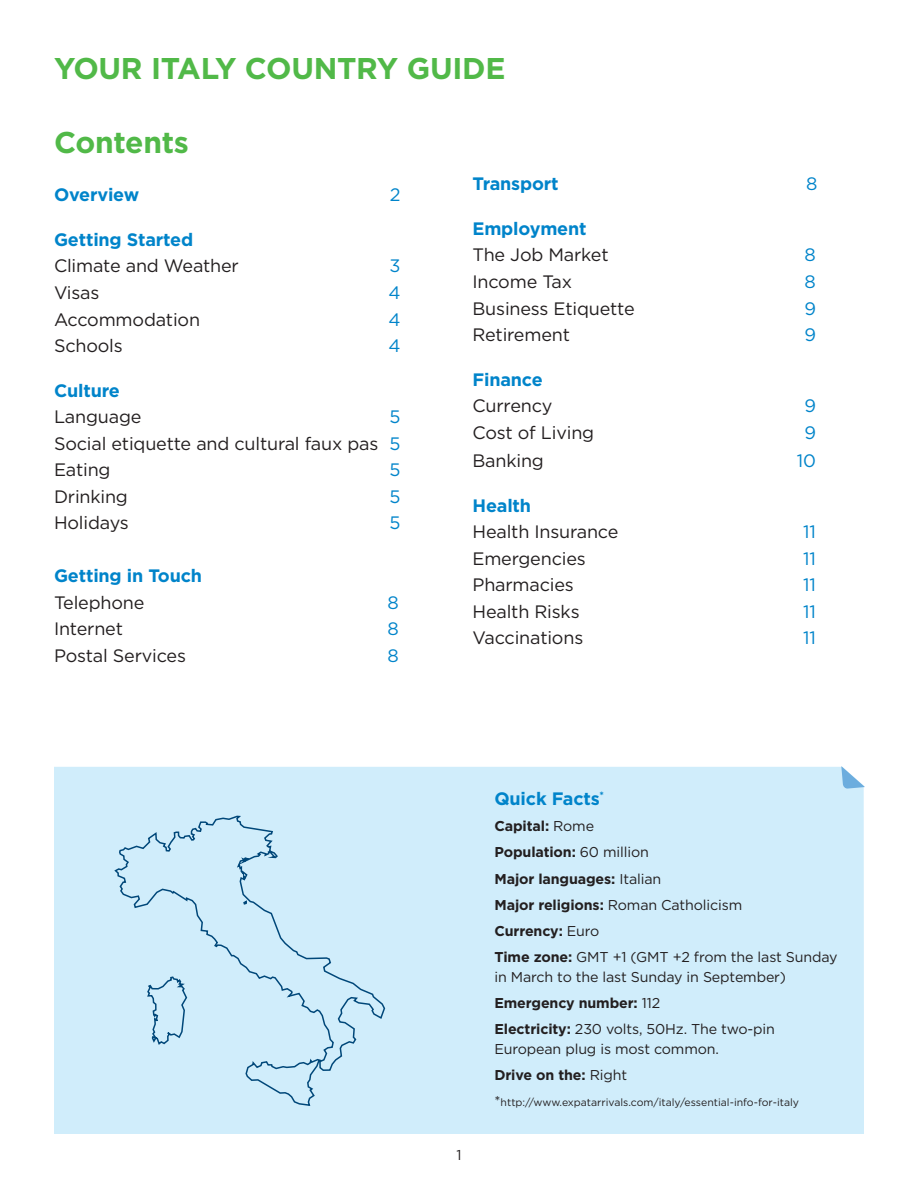
<style>
.page{position:relative;width:918px;height:1188px;background:#fff}
.page>*{position:absolute;margin:0;border:0;box-sizing:border-box;transform-origin:0 0}
.Subhead_body_bold_12{font:700 30px "Gotham";letter-spacing:-.01em;color:#51b948}
.Body_copy__book_9_5{font:18px "Gotham";letter-spacing:-.01em;color:#231f20}
.Body_copy_head_bold{font:700 18px "Gotham";letter-spacing:-.01em;color:#0084ca}
.Body_copy__book_9_5-2{font:18px "Gotham";letter-spacing:-.01em;color:#0084ca}
.Subhead_body_bold_12-2{font:700 18px "Gotham";letter-spacing:-.01em;color:#0084ca}
.Body_copy__book_9_5-3{font:700 18px "Gotham";letter-spacing:-.01em;color:#0084ca}
.Sidebar_copy_medium{font:14.25px/19.5px "Gotham";letter-spacing:-.01em;color:#231f20}
.Sidebar_copy_medium-2{font:700 14.25px "Gotham";letter-spacing:-.01em;color:#231f20}
.Legal_copy_Cat{font:14.25px "Gotham";color:#231f20}
.t1{font:10.5px "Gotham";color:#231f20}
.s1{color:#0084ca}
.s2{font-weight:400}
.s3{font-weight:700}
.s4{font-size:14.25px}
</style>
<div class="page">
<div style="left:54px;top:767px;width:810px;height:367px;background:#d0edfb"></div>
<svg style="left:841px;top:766px;width:24px;height:23px"></svg>
<div style="left:113px;top:814px;width:273px;height:293px;background:#d0edfb"></div>
<p class="Subhead_body_bold_12" style="left:54px;top:48px;width:453px">YOUR ITALY COUNTRY GUIDE</p>
<p class="Subhead_body_bold_12" style="left:54px;top:123px;width:136px">Contents</p>
<p class="Body_copy__book_9_5-3" style="left:54px;top:183px;width:87px">Overview</p>
<p class="Body_copy__book_9_5-2" style="left:390px;top:184px;width:12px">2</p>
<p class="Body_copy_head_bold" style="left:54px;top:228px;width:141px">Getting Started</p>
<p class="Body_copy__book_9_5" style="left:54px;top:255px;width:186px">Climate and Weather</p>
<p class="Body_copy__book_9_5-2" style="left:389px;top:255px;width:13px">3</p>
<p class="Body_copy__book_9_5" style="left:54px;top:281px;width:47px">Visas</p>
<p class="Body_copy__book_9_5-2" style="left:388px;top:281px;width:14px">4</p>
<p class="Body_copy__book_9_5" style="left:54px;top:308px;width:148px">Accommodation</p>
<p class="Body_copy__book_9_5-2" style="left:388px;top:308px;width:14px">4</p>
<p class="Body_copy__book_9_5" style="left:54px;top:334px;width:70px">Schools</p>
<p class="Body_copy__book_9_5-2" style="left:388px;top:334px;width:14px">4</p>
<p class="Body_copy_head_bold" style="left:54px;top:378px;width:67px">Culture</p>
<p class="Body_copy__book_9_5" style="left:54px;top:405px;width:89px">Language</p>
<p class="Body_copy__book_9_5-2" style="left:389px;top:405px;width:13px">5</p>
<p class="Body_copy__book_9_5" style="left:54px;top:432px;width:348px">Social etiquette and cultural faux pas <span class="s1">5</span></p>
<p class="Body_copy__book_9_5" style="left:54px;top:458px;width:58px">Eating</p>
<p class="Body_copy__book_9_5-2" style="left:389px;top:458px;width:13px">5</p>
<p class="Body_copy__book_9_5" style="left:54px;top:485px;width:75px">Drinking</p>
<p class="Body_copy__book_9_5-2" style="left:389px;top:485px;width:13px">5</p>
<p class="Body_copy__book_9_5" style="left:54px;top:511px;width:76px">Holidays</p>
<p class="Body_copy__book_9_5-2" style="left:389px;top:511px;width:13px">5</p>
<p class="Body_copy_head_bold" style="left:54px;top:564px;width:150px">Getting in Touch</p>
<p class="Body_copy__book_9_5" style="left:54px;top:591px;width:92px">Telephone</p>
<p class="Body_copy__book_9_5-2" style="left:388px;top:591px;width:13px">8</p>
<p class="Body_copy__book_9_5" style="left:54px;top:617px;width:71px">Internet</p>
<p class="Body_copy__book_9_5-2" style="left:388px;top:617px;width:13px">8</p>
<p class="Body_copy__book_9_5" style="left:54px;top:644px;width:134px">Postal Services</p>
<p class="Body_copy__book_9_5-2" style="left:388px;top:644px;width:13px">8</p>
<p class="Body_copy_head_bold" style="left:472px;top:172px;width:88px">Transport</p>
<p class="Body_copy__book_9_5-2" style="left:806px;top:173px;width:13px">8</p>
<p class="Body_copy_head_bold" style="left:472px;top:217px;width:116px">Employment</p>
<p class="Body_copy__book_9_5" style="left:472px;top:244px;width:138px">The Job Market</p>
<p class="Body_copy__book_9_5-2" style="left:805px;top:244px;width:13px">8</p>
<p class="Body_copy__book_9_5" style="left:472px;top:270px;width:101px">Income Tax</p>
<p class="Body_copy__book_9_5-2" style="left:805px;top:270px;width:13px">8</p>
<p class="Body_copy__book_9_5" style="left:472px;top:297px;width:164px">Business Etiquette</p>
<p class="Body_copy__book_9_5-2" style="left:804px;top:297px;width:13px">9</p>
<p class="Body_copy__book_9_5" style="left:472px;top:323px;width:99px">Retirement</p>
<p class="Body_copy__book_9_5-2" style="left:804px;top:323px;width:13px">9</p>
<p class="Body_copy_head_bold" style="left:473px;top:367px;width:72px">Finance</p>
<p class="Body_copy__book_9_5" style="left:472px;top:394px;width:81px">Currency</p>
<p class="Body_copy__book_9_5-2" style="left:804px;top:394px;width:13px">9</p>
<p class="Body_copy__book_9_5" style="left:472px;top:421px;width:123px">Cost of Living</p>
<p class="Body_copy__book_9_5-2" style="left:804px;top:421px;width:13px">9</p>
<p class="Body_copy__book_9_5" style="left:472px;top:449px;width:73px">Banking</p>
<p class="Body_copy__book_9_5-2" style="left:797px;top:449px;width:21px">10</p>
<p class="Body_copy_head_bold" style="left:473px;top:493px;width:60px">Health</p>
<p class="Body_copy__book_9_5" style="left:472px;top:520px;width:147px">Health Insurance</p>
<p class="Body_copy__book_9_5-2" style="left:803px;top:520px;width:14px">11</p>
<p class="Body_copy__book_9_5" style="left:472px;top:547px;width:115px">Emergencies</p>
<p class="Body_copy__book_9_5-2" style="left:803px;top:547px;width:14px">11</p>
<p class="Body_copy__book_9_5" style="left:472px;top:573px;width:103px">Pharmacies</p>
<p class="Body_copy__book_9_5-2" style="left:803px;top:573px;width:14px">11</p>
<p class="Body_copy__book_9_5" style="left:472px;top:600px;width:109px">Health Risks</p>
<p class="Body_copy__book_9_5-2" style="left:803px;top:600px;width:14px">11</p>
<p class="Body_copy__book_9_5" style="left:472px;top:626px;width:112px">Vaccinations</p>
<p class="Body_copy__book_9_5-2" style="left:803px;top:626px;width:14px">11</p>
<p class="Legal_copy_Cat" style="left:456px;top:1146px;width:7px">1</p>
<p class="Subhead_body_bold_12-2" style="left:495px;top:786px;width:111px">Quick Facts<sup>*</sup></p>
<p class="Sidebar_copy_medium-2" style="left:495px;top:817px;width:101px">Capital: <span class="s2">Rome</span></p>
<p class="Sidebar_copy_medium-2" style="left:495px;top:843px;width:156px">Population: <span class="s2">60 million</span></p>
<p class="Sidebar_copy_medium-2" style="left:495px;top:869px;width:168px">Major languages: <span class="s2">Italian</span></p>
<p class="Sidebar_copy_medium" style="left:495px;top:895px;width:249px"><span class="s3">Major religions:</span> Roman Catholicism</p>
<p class="Sidebar_copy_medium-2" style="left:495px;top:922px;width:106px">Currency: <span class="s2">Euro</span></p>
<p class="Sidebar_copy_medium" style="left:495px;top:947px;width:345px"><span class="s3">Time zone:</span> GMT +1 (GMT +2 from the last Sunday in March to the last Sunday in September)</p>
<p class="Sidebar_copy_medium-2" style="left:495px;top:994px;width:167px">Emergency number: <span class="s2">112</span></p>
<p class="Sidebar_copy_medium" style="left:495px;top:1019px;width:282px"><span class="s3">Electricity:</span> 230 volts, 50Hz. The two-pin<br>European plug is most common.</p>
<p class="Sidebar_copy_medium-2" style="left:495px;top:1066px;width:134px">Drive on the: <span class="s2">Right</span></p>
<p class="t1" style="left:495px;top:1096px;width:306px"><span class="s4">*</span>http://www.expatarrivals.com/italy/essential-info-for-italy</p>
</div>
